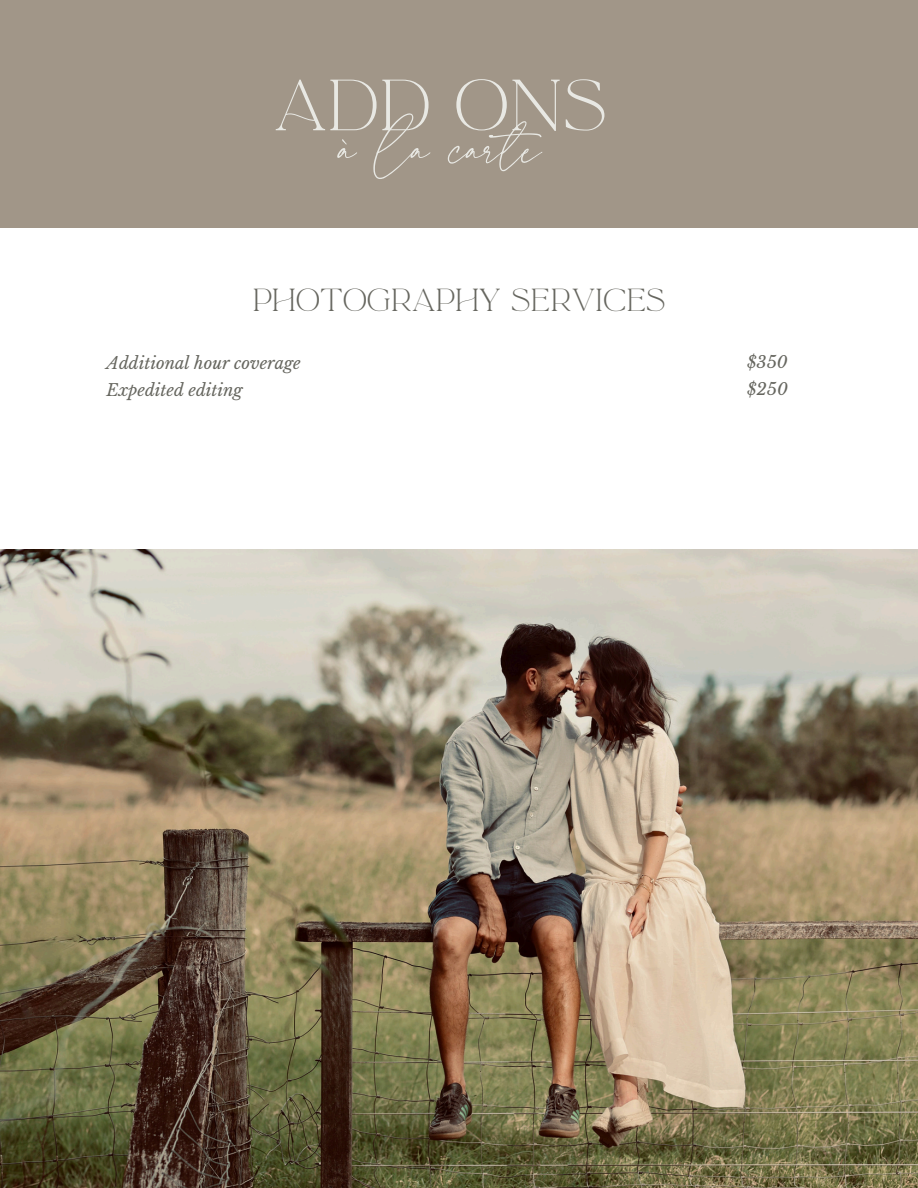
<style>
.page{position:relative;width:918px;height:1188px;background:#fff}
.page>*{position:absolute;margin:0;border:0;box-sizing:border-box;transform-origin:0 0}
.t1{font:80.25px "La Luxes Script W05";color:#e8e8e3}
.t2{font:63.3px "La Luxes Serif W05";color:#e8e8e3}
.t3{font:27.9px "La Luxes Serif W05";color:#66665f}
.t4{font:italic 16.5px "Libre Baskerville";color:#66665f}
</style>
<div class="page">
<div style="left:0;top:0;width:918px;height:228px;background:#a19688"></div>
<img style="left:0;top:549px;width:918px;height:639px">
<h2 class="t2" style="left:274px;top:63px;width:334px">ADD ONS</h2>
<p class="t1" style="left:340px;top:101px;width:203px">à la carte</p>
<h1 class="t3" style="left:252px;top:282px;width:415px">PHOTOGRAPHY SERVICES</h1>
<h3 class="t4" style="left:107px;top:353px;width:196px">Additional hour coverage</h3>
<p class="t4" style="left:107px;top:380px;width:138px">Expedited editing</p>
<p class="t4" style="left:747px;top:352px;width:42px">$350</p>
<p class="t4" style="left:747px;top:379px;width:42px">$250</p>
</div>
